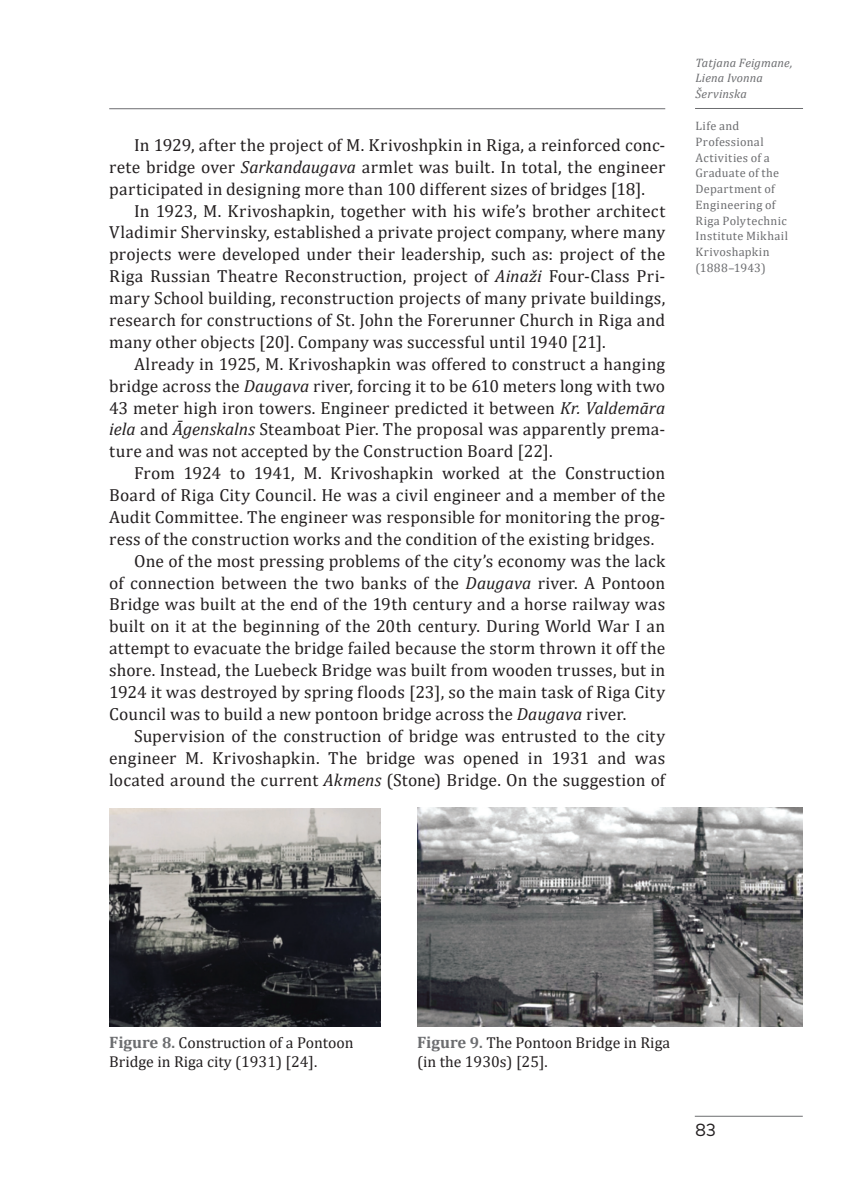
<style>
.page{position:relative;width:844px;height:1191px;background:#fff}
.page>*{position:absolute;margin:0;border:0;box-sizing:border-box;transform-origin:0 0}
.Pamats{font:17.5px/21.9px "Cambria";letter-spacing:.01em;color:#231f20;text-align:justify}
.t1{font:17.5px "Mark Pro";color:#231f20}
.Attela_paraksts{font:15.75px/19.2px "Cambria";color:#231f20}
.uz_malas_raksta_nosa{font:12.25px/15.8px "Cambria";letter-spacing:.025em;color:#6c6d70}
.uz_malas_autors{font:italic 12.25px/15.8px "Cambria";letter-spacing:.01em;color:#6c6d70}
.s1{font-style:italic}
.s2{font-weight:700;font-size:16.62px;color:#6c6d70}
.s3{font-weight:700;color:#6c6d70}
</style>
<div class="page">
<hr style="left:694px;top:1115px;width:108px;height:1px;background:#6c6d70">
<hr style="left:109px;top:108px;width:556px;height:1px;background:#6c6d70">
<img style="left:109px;top:808px;width:271px;height:218px">
<img style="left:417px;top:807px;width:385px;height:219px">
<hr style="left:694px;top:108px;width:108px;height:1px;background:#6c6d70">
<p class="Pamats" style="left:109px;top:134px;width:557px;text-indent:25px">In 1929, after the project of M. Krivoshpkin in Riga, a reinforced conc&shy;rete bridge over <span class="s1">Sarkandaugava</span> armlet was built. In total, the engineer participated in designing more than 100 different sizes of bridges [18].</p>
<p class="Pamats" style="left:109px;top:200px;width:557px;text-indent:25px">In 1923, M. Krivoshapkin, together with his wife’s brother architect Vladimir Shervinsky, established a private project company, where many projects were developed under their leadership, such as: project of the Riga Russian Theatre Reconstruction, project of <span class="s1">Ainaži</span> Four-Class Pri&shy;mary School building, reconstruction projects of many private buildings, research for constructions of St. John the Forerunner Church in Riga and many other objects [20]. Company was successful until 1940 [21].</p>
<p class="Pamats" style="left:109px;top:353px;width:557px;text-indent:25px">Already in 1925, M. Krivoshapkin was offered to construct a hanging bridge across the <span class="s1">Daugava</span> river, forcing it to be 610 meters long with two 43 meter high iron towers. Engineer predicted it between <span class="s1">Kr. Valdemāra iela</span> and <span class="s1">Āgenskalns</span> Steamboat Pier. The proposal was apparently prema&shy;ture and was not accepted by the Construction Board [22].</p>
<p class="Pamats" style="left:109px;top:462px;width:557px;text-indent:25px">From 1924 to 1941, M. Krivoshapkin worked at the Construction Board of Riga City Council. He was a civil engineer and a member of the Audit Committee. The engineer was responsible for monitoring the prog&shy;ress of the construction works and the condition of the existing bridges.</p>
<p class="Pamats" style="left:109px;top:550px;width:557px;text-indent:25px">One of the most pressing problems of the city’s economy was the lack of connection between the two banks of the <span class="s1">Daugava</span> river. A Pontoon Bridge was built at the end of the 19th century and a horse railway was built on it at the beginning of the 20th century. During World War I an attempt to evacuate the bridge failed because the storm thrown it off the shore. Instead, the Luebeck Bridge was built from wooden trusses, but in 1924 it was destroyed by spring floods [23], so the main task of Riga City Council was to build a new pontoon bridge across the <span class="s1">Daugava</span> river.</p>
<p class="Pamats" style="left:109px;top:725px;width:557px;text-indent:25px">Supervision of the construction of bridge was entrusted to the city engineer M. Krivoshapkin. The bridge was opened in 1931 and was located around the current <span class="s1">Akmens</span> (Stone) Bridge. On the suggestion of</p>
<p class="uz_malas_autors" style="left:695px;top:54px;width:99px">Tatjana Feigmane,<br>Liena Ivonna<br>Šervinska</p>
<p class="uz_malas_raksta_nosa" style="left:695px;top:118px;width:94px">Life and<br>Professional<br>Activities of a<br>Graduate of the<br>Department of<br>Engineering of<br>Riga Polytechnic<br>Institute Mikhail<br>Krivoshapkin (1888–1943)</p>
<p class="Attela_paraksts" style="left:109px;top:1033px;width:246px"><span class="s2">Figure</span> <span class="s3">8.</span> Construction of a Pontoon<br>Bridge in Riga city (1931) [24].</p>
<p class="Attela_paraksts" style="left:417px;top:1033px;width:254px"><span class="s2">Figure</span> <span class="s3">9.</span> The Pontoon Bridge in Riga (in the 1930s) [25].</p>
<p class="t1" style="left:694px;top:1116px;width:22px">83</p>
</div>
